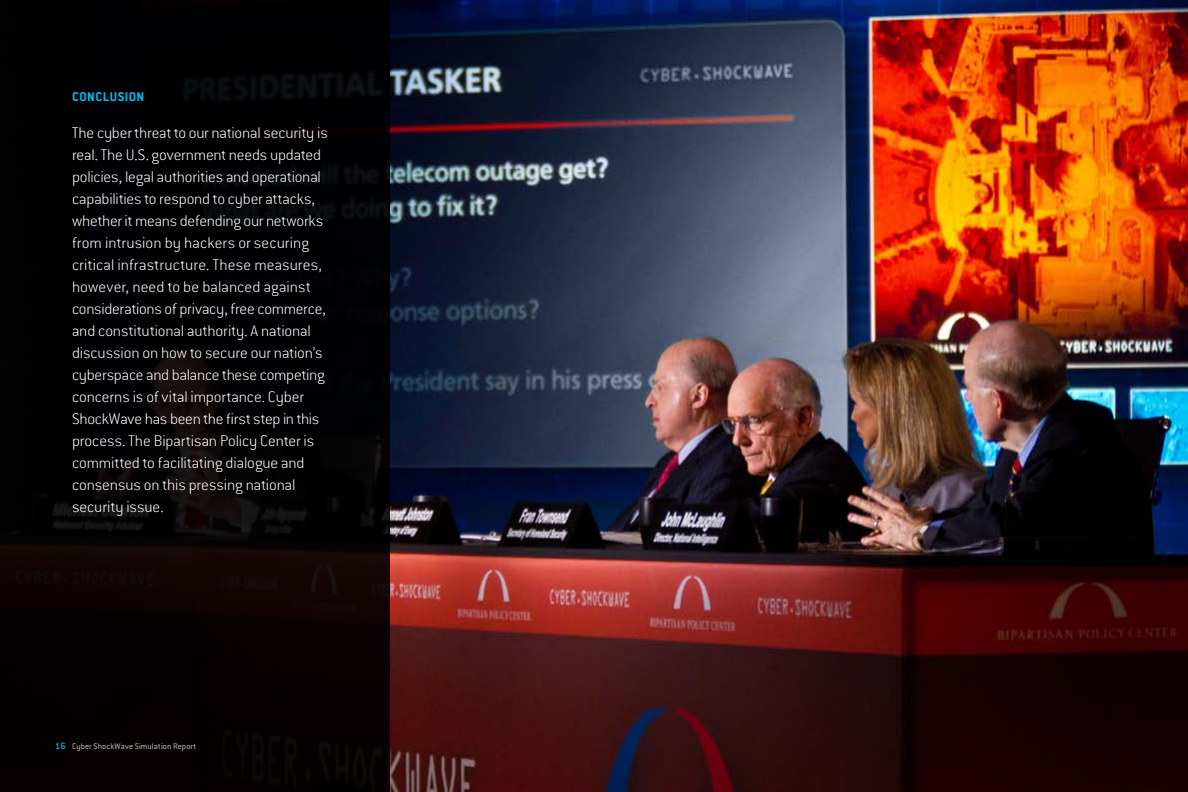
<style>
.page{position:relative;width:1188px;height:792px;background:#fff}
.page>*{position:absolute;margin:0;border:0;box-sizing:border-box;transform-origin:0 0}
.t1{font:200 17px/22px "Conduit OSITC";letter-spacing:-.005em;color:#fff}
.t2{font:700 14px "Conduit ITC";letter-spacing:.035em;color:#00c0f3}
.t3{font:300 9px "Conduit OSITC";letter-spacing:.01em;color:#c7c8ca}
.s1{font-family:"Conduit ITC";font-weight:500;font-size:10px;color:#00c0f3}
</style>
<div class="page">
<img style="left:390px;top:0;width:798px;height:792px">
<div style="left:0;top:0;width:390px;height:792px;background:#000"></div>
<p class="t2" style="left:72px;top:88px;width:74px">CONCLUSION</p>
<p class="t1" style="left:72px;top:121px;width:257px">The cyber threat to our national security is real. The U.S. government needs updated policies, legal authorities and operational capabilities to respond to cyber attacks, whether it means defending our networks from intrusion by hackers or securing critical infrastructure. These measures, however, need to be balanced against considerations of privacy, free commerce, and constitutional authority. A national discussion on how to secure our nation’s cyberspace and balance these competing concerns is of vital importance. Cyber ShockWave has been the first step in this process. The Bipartisan Policy Center is committed to facilitating dialogue and consensus on this pressing national security issue.</p>
<p class="t3" style="left:55px;top:741px;width:143px"><span class="s1">16</span> Cyber ShockWave Simulation Report</p>
</div>
